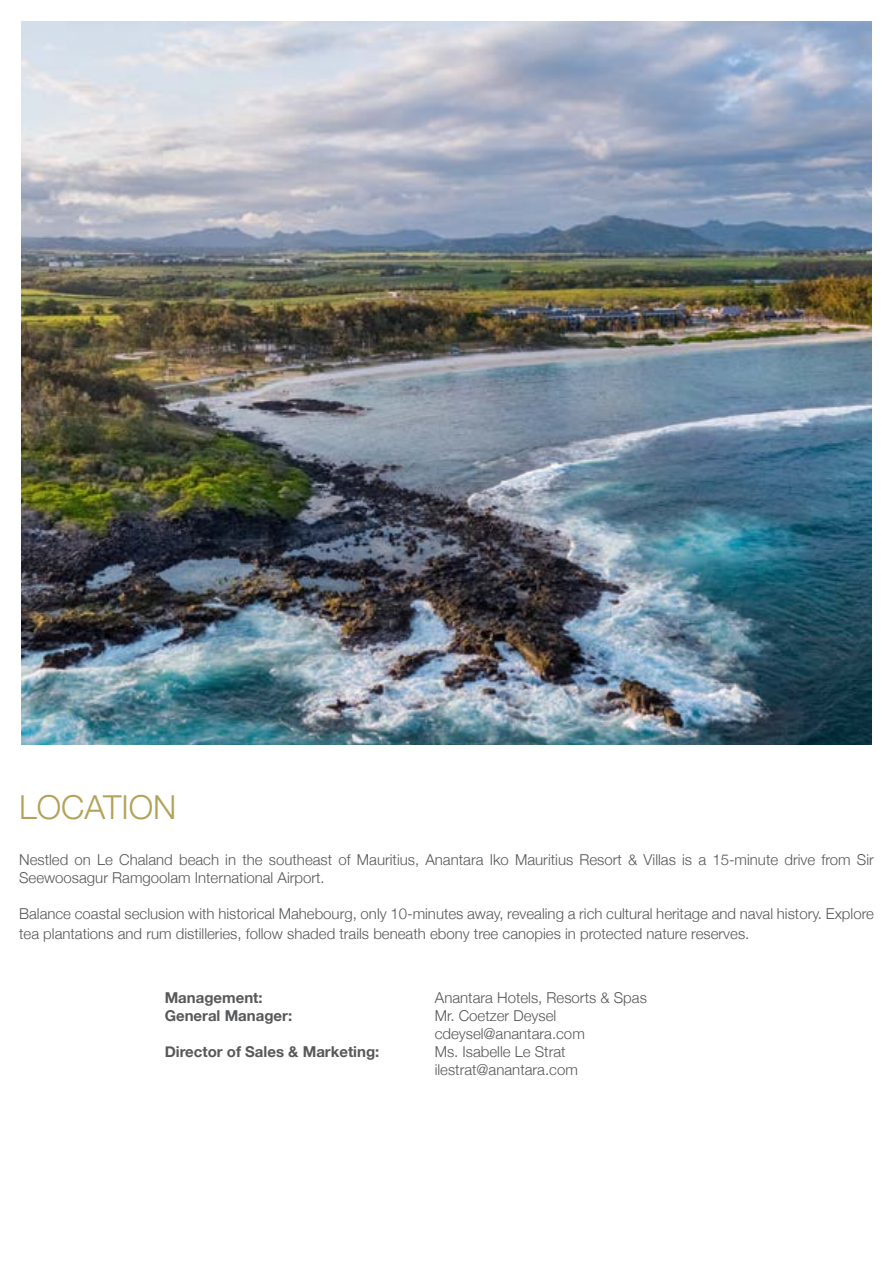
<style>
.page{position:relative;width:893px;height:1263px;background:#fff}
.page>*{position:absolute;margin:0;border:0;box-sizing:border-box;transform-origin:0 0}
.t1{font:300 33px "Helvetica Neue";color:#b3a258}
.t2{font:300 15px/18px "Helvetica Neue";color:#57585a}
.t3{font:700 15px "Helvetica Neue";color:#57585a}
</style>
<div class="page">
<img style="left:21px;top:21px;width:851px;height:723px">
<p class="t1" style="left:19px;top:780px;width:159px">LOCATION</p>
<p class="t2" style="left:19px;top:850px;width:856px">Nestled on Le Chaland beach in the southeast of Mauritius, Anantara Iko Mauritius Resort &amp; Villas is a 15-minute drive from Sir<br>Seewoosagur Ramgoolam International Airport.</p>
<p class="t2" style="left:19px;top:903px;width:856px;line-height:19.8px">Balance coastal seclusion with historical Mahebourg, only 10-minutes away, revealing a rich cultural heritage and naval history. Explore tea plantations and rum distilleries, follow shaded trails beneath ebony tree canopies in protected nature reserves.</p>
<p class="t3" style="left:165px;top:985px;width:100px">Management:</p>
<p class="t2" style="left:435px;top:987px;width:213px">Anantara Hotels, Resorts &amp; Spas</p>
<p class="t3" style="left:165px;top:1003px;width:129px">General Manager:</p>
<p class="t2" style="left:435px;top:1005px;width:123px">Mr. Coetzer Deysel</p>
<p class="t2" style="left:435px;top:1023px;width:152px">cdeysel@anantara.com</p>
<p class="t3" style="left:165px;top:1039px;width:216px">Director of Sales &amp; Marketing:</p>
<p class="t2" style="left:435px;top:1041px;width:132px">Ms. Isabelle Le Strat</p>
<p class="t2" style="left:435px;top:1059px;width:145px">ilestrat@anantara.com</p>
</div>
